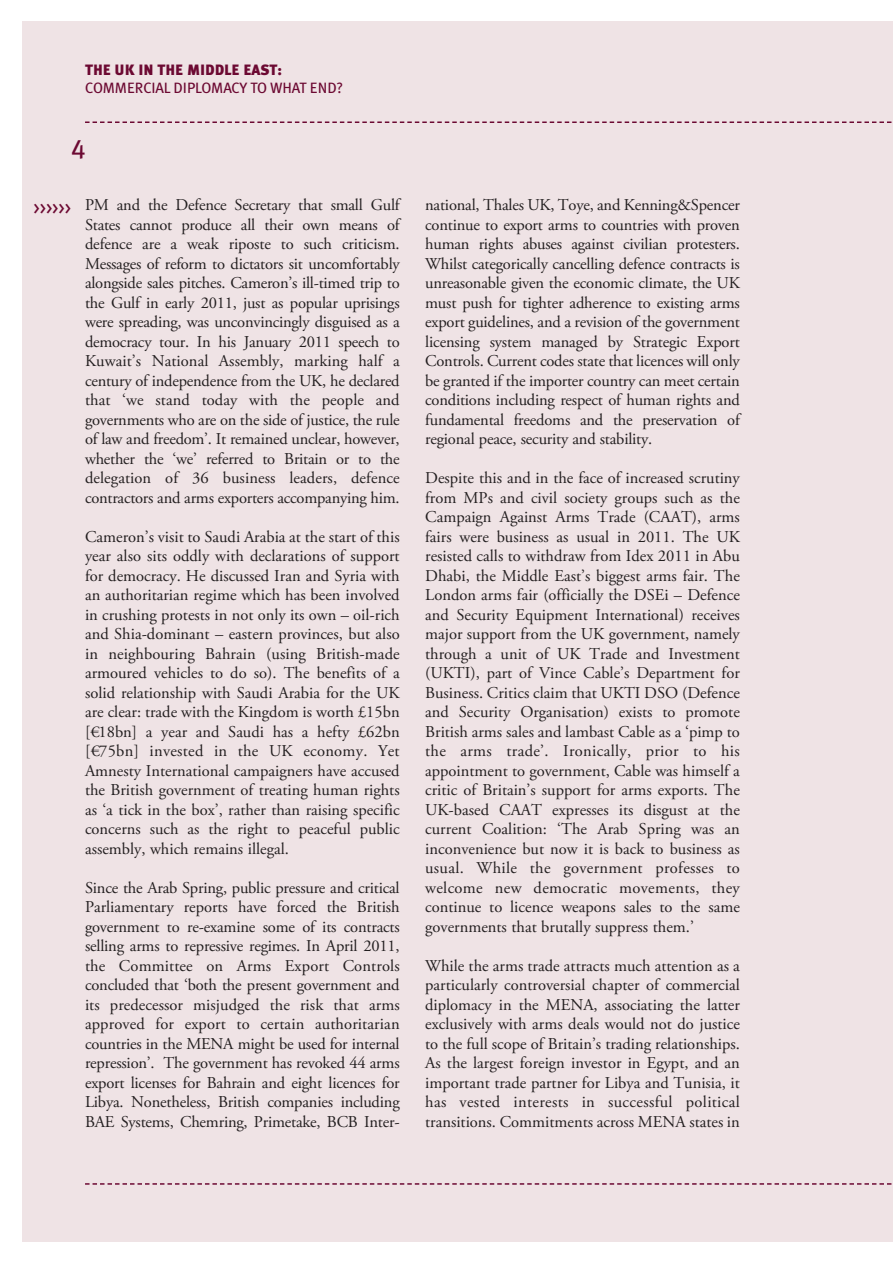
<style>
.page{position:relative;width:893px;height:1263px;background:#fff}
.page>*{position:absolute;margin:0;border:0;box-sizing:border-box;transform-origin:0 0}
.t1{font:27px "Meta Plus Book Caps";color:#6c0932}
.t2{font:18px "Meta Plus Book Caps";color:#6c0932}
.t3{font:16.5px/19.5px "Adobe Garamond Pro";color:#231f20;text-align:justify}
.t4{font:15px "Meta Plus";letter-spacing:-.015em;color:#6c0932}
.t5{font:900 15px "Meta Plus";color:#6c0932}
</style>
<div class="page">
<div style="left:22px;top:22px;width:871px;height:1220px;background:#efe3e5"></div>
<svg style="left:85px;top:121px;width:807px;height:2px"></svg>
<svg style="left:85px;top:1183px;width:807px;height:2px"></svg>
<p class="t5" style="left:85px;top:61px;width:199px">THE UK IN THE MIDDLE EAST:</p>
<p class="t4" style="left:85px;top:79px;width:260px">COMMERCIAL DIPLOMACY TO WHAT END?</p>
<h1 class="t1" style="left:71px;top:133px;width:16px">4</h1>
<p class="t2" style="left:34px;top:197px;width:39px">&gt;&gt;&gt;&gt;&gt;&gt;</p>
<p class="t3" style="left:85px;top:196px;width:316px">PM and the Defence Secretary that small Gulf States cannot produce all their own means of defence are a weak riposte to such criticism.<br>Messages of reform to dictators sit uncomfortably alongside sales pitches. Cameron’s ill-timed trip to the Gulf in early 2011, just as popular uprisings were spreading, was unconvincingly disguised as a democracy tour. In his January 2011 speech to Kuwait’s National Assembly, marking half a century of independence from the UK, he declared that ‘we stand today with the people and governments who are on the side of justice, the rule of law and freedom’. It remained unclear, however, whether the ‘we’ referred to Britain or to the delegation of 36 business leaders, defence contractors and arms exporters accompanying him.</p>
<p class="t3" style="left:85px;top:528px;width:316px">Cameron’s visit to Saudi Arabia at the start of this year also sits oddly with declarations of support for democracy. He discussed Iran and Syria with an authoritarian regime which has been involved in crushing protests in not only its own – oil-rich and Shia-dominant – eastern provinces, but also in neighbouring Bahrain (using British-made armoured vehicles to do so). The benefits of a solid relationship with Saudi Arabia for the UK are clear: trade with the Kingdom is worth £15bn [€18bn] a year and Saudi has a hefty £62bn [€75bn] invested in the UK economy. Yet Amnesty International campaigners have accused the British government of treating human rights as ‘a tick in the box’, rather than raising specific concerns such as the right to peaceful public assembly, which remains illegal.</p>
<p class="t3" style="left:85px;top:879px;width:316px">Since the Arab Spring, public pressure and critical Parliamentary reports have forced the British government to re-examine some of its contracts selling arms to repressive regimes. In April 2011, the Committee on Arms Export Controls concluded that ‘both the present government and its predecessor misjudged the risk that arms approved for export to certain authoritarian countries in the MENA might be used for internal repression’. The government has revoked 44 arms export licenses for Bahrain and eight licences for Libya. Nonetheless, British companies including BAE Systems, Chemring, Primetake, BCB Inter-</p>
<p class="t3" style="left:425px;top:196px;width:316px">national, Thales UK, Toye, and Kenning&amp;Spencer continue to export arms to countries with proven human rights abuses against civilian protesters.<br>Whilst categorically cancelling defence contracts is unreasonable given the economic climate, the UK must push for tighter adherence to existing arms export guidelines, and a revision of the government licensing system managed by Strategic Export Controls. Current codes state that licences will only be granted if the importer country can meet certain conditions including respect of human rights and fundamental freedoms and the preservation of regional peace, security and stability.</p>
<p class="t3" style="left:425px;top:469px;width:316px">Despite this and in the face of increased scrutiny from MPs and civil society groups such as the Campaign Against Arms Trade (CAAT), arms fairs were business as usual in 2011. The UK resisted calls to withdraw from Idex 2011 in Abu Dhabi, the Middle East’s biggest arms fair. The London arms fair (officially the DSEi – Defence and Security Equipment International) receives major support from the UK government, namely through a unit of UK Trade and Investment (UKTI), part of Vince Cable’s Department for Business. Critics claim that UKTI DSO (Defence and Security Organisation) exists to promote British arms sales and lambast Cable as a ‘pimp to the arms trade’. Ironically, prior to his appointment to government, Cable was himself a critic of Britain’s support for arms exports. The UK-based CAAT expresses its disgust at the current Coalition: ‘The Arab Spring was an inconvenience but now it is back to business as usual. While the government professes to welcome new democratic movements, they continue to licence weapons sales to the same governments that brutally suppress them.’</p>
<p class="t3" style="left:425px;top:957px;width:316px">While the arms trade attracts much attention as a particularly controversial chapter of commercial diplomacy in the MENA, associating the latter exclusively with arms deals would not do justice to the full scope of Britain’s trading relationships.<br>As the largest foreign investor in Egypt, and an important trade partner for Libya and Tunisia, it has vested interests in successful political transitions. Commitments across MENA states in</p>
</div>
